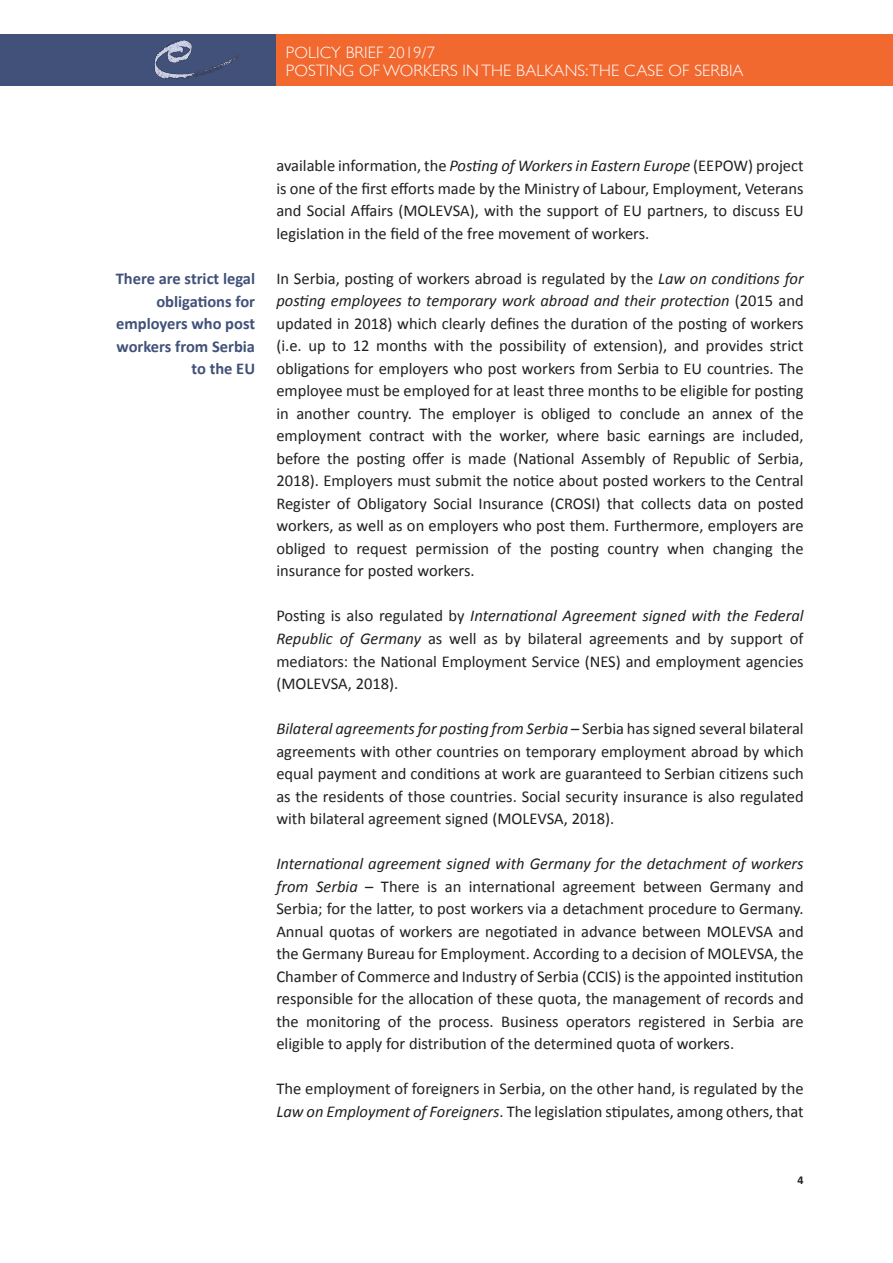
<style>
.page{position:relative;width:893px;height:1263px;background:#fff}
.page>*{position:absolute;margin:0;border:0;box-sizing:border-box;transform-origin:0 0}
.t1{font:16.5px/22.5px "Calibri";color:#231f20;text-align:justify}
.t2{font:700 16.5px/22.5px "Calibri";color:#41517a;text-align:right}
.t3{font:300 16.5px/18px "Gill Sans";letter-spacing:.01em;color:#fff}
.t4{font:700 12px "Calibri";color:#231f20}
.s1{font-style:italic}
</style>
<div class="page">
<div style="left:0;top:34px;width:276px;height:51px;background:#41517a"></div>
<img style="left:154px;top:40px;width:85px;height:39px">
<div style="left:276px;top:34px;width:617px;height:51px;background:#f26930"></div>
<p class="t3" style="left:286px;top:43px;width:459px">POLICY BRIEF 2019/7<br>POSTING OF WORKERS IN THE BALKANS: THE CASE OF SERBIA</p>
<p class="t2" style="left:116px;top:266px;width:141px">There are strict legal obligations for employers who post workers from Serbia to the EU</p>
<p class="t1" style="left:276px;top:154px;width:529px">available information, the <span class="s1">Posting of Workers in Eastern Europe</span> (EEPOW) project is one of the first efforts made by the Ministry of Labour, Employment, Veterans and Social Affairs (MOLEVSA), with the support of EU partners, to discuss EU legislation in the field of the free movement of workers.</p>
<p class="t1" style="left:276px;top:266px;width:529px">In Serbia, posting of workers abroad is regulated by the <span class="s1">Law on conditions for posting employees to temporary work abroad and their protection</span> (2015 and updated in 2018) which clearly defines the duration of the posting of workers (i.e. up to 12 months with the possibility of extension), and provides strict obligations for employers who post workers from Serbia to EU countries. The employee must be employed for at least three months to be eligible for posting in another country. The employer is obliged to conclude an annex of the employment contract with the worker, where basic earnings are included, before the posting offer is made (National Assembly of Republic of Serbia, 2018). Employers must submit the notice about posted workers to the Central Register of Obligatory Social Insurance (CROSI) that collects data on posted workers, as well as on employers who post them. Furthermore, employers are obliged to request permission of the posting country when changing the insurance for posted workers.</p>
<p class="t1" style="left:276px;top:604px;width:529px">Posting is also regulated by <span class="s1">International Agreement signed with the Federal Republic of Germany</span> as well as by bilateral agreements and by support of mediators: the National Employment Service (NES) and employment agencies (MOLEVSA, 2018).</p>
<p class="t1" style="left:276px;top:716px;width:529px"><span class="s1">Bilateral agreements for posting from Serbia</span> – Serbia has signed several bilateral agreements with other countries on temporary employment abroad by which equal payment and conditions at work are guaranteed to Serbian citizens such as the residents of those countries. Social security insurance is also regulated with bilateral agreement signed (MOLEVSA, 2018).</p>
<p class="t1" style="left:276px;top:851px;width:529px"><span class="s1">International agreement signed with Germany for the detachment of workers from Serbia</span> – There is an international agreement between Germany and Serbia; for the latter, to post workers via a detachment procedure to Germany.<br>Annual quotas of workers are negotiated in advance between MOLEVSA and the Germany Bureau for Employment. According to a decision of MOLEVSA, the Chamber of Commerce and Industry of Serbia (CCIS) is the appointed institution responsible for the allocation of these quota, the management of records and the monitoring of the process. Business operators registered in Serbia are eligible to apply for distribution of the determined quota of workers.</p>
<p class="t1" style="left:276px;top:1076px;width:529px">The employment of foreigners in Serbia, on the other hand, is regulated by the<br><span class="s1">Law on Employment of Foreigners</span>. The legislation stipulates, among others, that</p>
<p class="t4" style="left:798px;top:1172px;width:8px">4</p>
</div>
